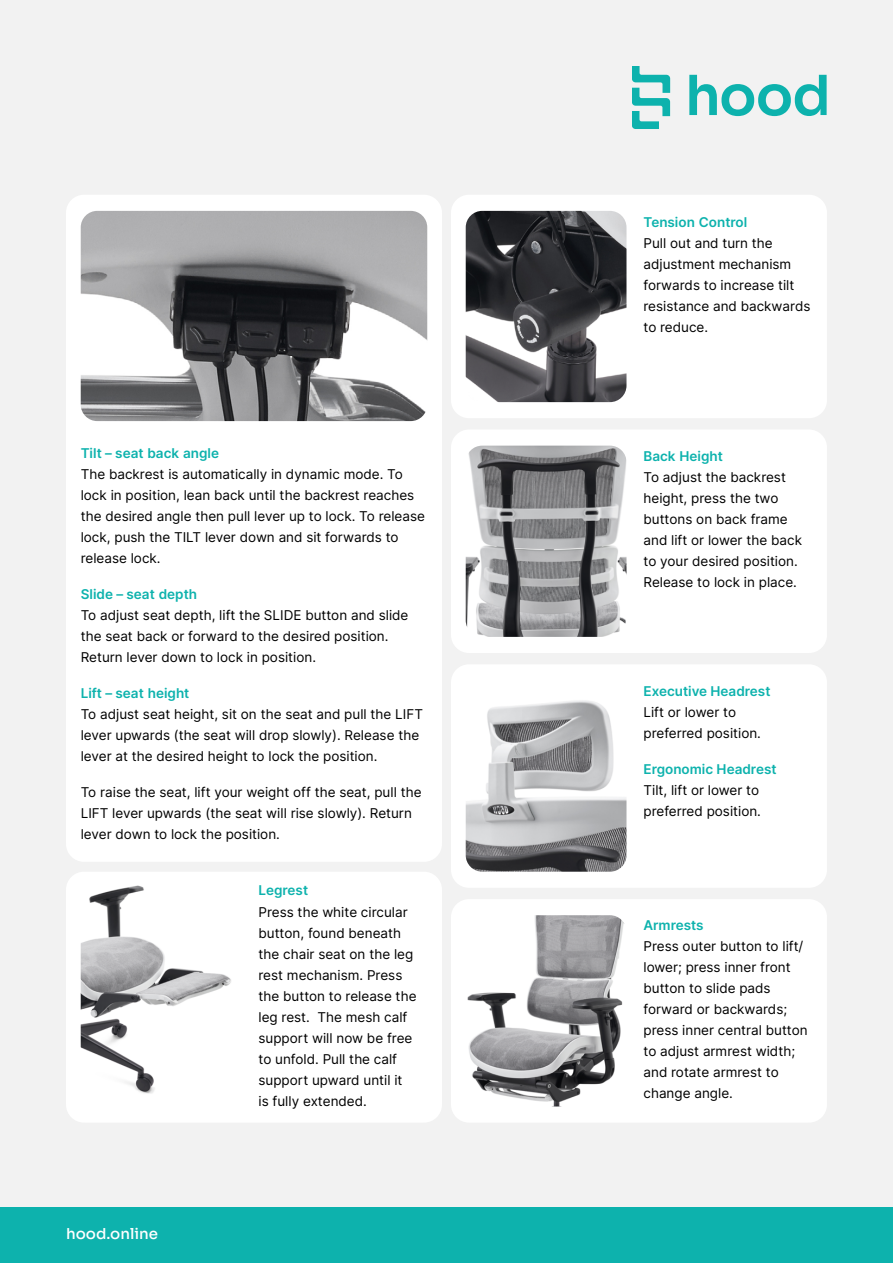
<style>
.page{position:relative;width:893px;height:1263px;background:#fff}
.page>*{position:absolute;margin:0;border:0;box-sizing:border-box;transform-origin:0 0}
.t1{font:500 15px "Sora";color:#fff}
.t2{font:13.5px/21px "Inter";color:#000}
.t3{font:600 13.5px "Inter";color:#0db2ad}
</style>
<div class="page">
<div style="left:0;top:0;width:893px;height:1207px;background:#f2f2f2"></div>
<div style="left:0;top:1207px;width:893px;height:56px;background:#0db2ad"></div>
<svg style="left:632px;top:66px;width:38px;height:63px"></svg>
<svg style="left:689px;top:75px;width:138px;height:41px"></svg>
<div style="left:66px;top:195px;width:376px;height:667px;background:#fff;border-radius:18px"></div>
<div style="left:451px;top:195px;width:376px;height:223px;background:#fff;border-radius:18px"></div>
<div style="left:451px;top:429px;width:376px;height:224px;background:#fff;border-radius:18px"></div>
<div style="left:451px;top:899px;width:376px;height:223px;background:#fff;border-radius:18px"></div>
<div style="left:451px;top:664px;width:376px;height:224px;background:#fff;border-radius:18px"></div>
<div style="left:66px;top:872px;width:376px;height:250px;background:#fff;border-radius:18px"></div>
<img style="left:81px;top:211px;width:346px;height:210px">
<img style="left:466px;top:211px;width:160px;height:191px">
<img style="left:466px;top:446px;width:160px;height:191px">
<img style="left:467px;top:915px;width:158px;height:191px">
<img style="left:466px;top:700px;width:160px;height:172px">
<img style="left:81px;top:885px;width:150px;height:209px">
<p class="t3" style="left:81px;top:444px;width:140px">Tilt – seat back angle</p>
<p class="t2" style="left:81px;top:464px;width:346px">The backrest is automatically in dynamic mode. To lock in position, lean back until the backrest reaches the desired angle then pull lever up to lock. To release lock, push the TILT lever down and sit forwards to release lock.</p>
<p class="t3" style="left:81px;top:585px;width:118px">Slide – seat depth</p>
<p class="t2" style="left:81px;top:605px;width:329px">To adjust seat depth, lift the SLIDE button and slide the seat back or forward to the desired position.<br>Return lever down to lock in position.</p>
<p class="t3" style="left:81px;top:684px;width:110px">Lift – seat height</p>
<p class="t2" style="left:81px;top:704px;width:344px">To adjust seat height, sit on the seat and pull the LIFT lever upwards (the seat will drop slowly). Release the lever at the desired height to lock the position.</p>
<p class="t2" style="left:81px;top:782px;width:342px">To raise the seat, lift your weight off the seat, pull the<br>LIFT lever upwards (the seat will rise slowly). Return lever down to lock the position.</p>
<p class="t1" style="left:66px;top:1221px;width:94px">hood.online</p>
<p class="t3" style="left:258px;top:881px;width:51px">Legrest</p>
<p class="t2" style="left:258px;top:901px;width:160px">Press the white circular button, found beneath the chair seat on the leg rest mechanism. Press the button to release the leg rest. The mesh calf support will now be free to unfold. Pull the calf support upward until it<br>is fully extended.</p>
<p class="t3" style="left:643px;top:213px;width:105px">Tension Control</p>
<p class="t2" style="left:643px;top:233px;width:168px">Pull out and turn the adjustment mechanism forwards to increase tilt resistance and backwards to reduce.</p>
<p class="t3" style="left:643px;top:446px;width:81px">Back Height</p>
<p class="t2" style="left:643px;top:466px;width:160px">To adjust the backrest height, press the two buttons on back frame and lift or lower the back to your desired position.<br>Release to lock in place.</p>
<p class="t3" style="left:643px;top:681px;width:128px">Executive Headrest</p>
<p class="t2" style="left:643px;top:701px;width:119px">Lift or lower to preferred position.</p>
<p class="t3" style="left:643px;top:759px;width:135px">Ergonomic Headrest</p>
<p class="t2" style="left:643px;top:779px;width:119px">Tilt, lift or lower to preferred position.</p>
<p class="t3" style="left:643px;top:915px;width:62px">Armrests</p>
<p class="t2" style="left:643px;top:935px;width:166px">Press outer button to lift/ lower; press inner front button to slide pads forward or backwards; press inner central button to adjust armrest width; and rotate armrest to change angle.</p>
</div>
